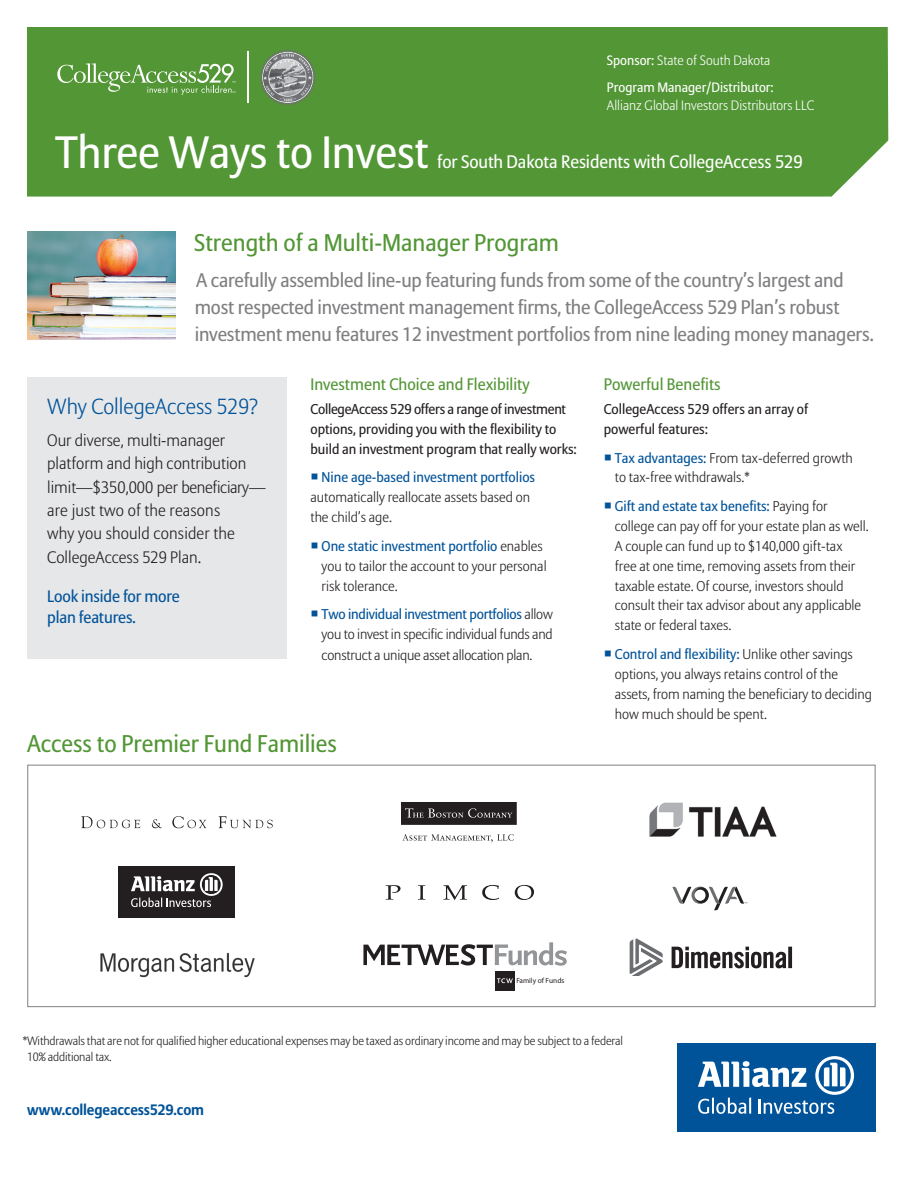
<style>
.page{position:relative;width:918px;height:1188px;background:#fff}
.page>*{position:absolute;margin:0;border:0;box-sizing:border-box;transform-origin:0 0}
.t1{font:45px "Allianz Sans";letter-spacing:-.005em;color:#fff}
.t2{font:24px "Allianz Sans";color:#529635}
.t3{font:300 21.75px "Allianz Sans";color:#015399}
.t4{font:19.5px/27px "Allianz Sans";letter-spacing:-.01em;color:#808083}
.t5{font:18px "Allianz Sans";letter-spacing:-.005em;color:#fff}
.t6{font:300 16.5px/23.4px "Allianz Sans";color:#231f20}
.t7{font:16.5px "Allianz Sans";color:#529635}
.t8{font:16.5px/21px "Allianz Sans";letter-spacing:-.01em;color:#015399}
.t9{font:700 15px "Allianz Sans";letter-spacing:-.01em;color:#015399}
.t10{font:300 14.1px/19.8px "Allianz Sans";color:#231f20}
.t11{font:14.1px/19.8px "Allianz Sans";color:#231f20}
.t12{font:13.5px/27px "Allianz Sans";color:#fff}
.t13{font:300 13.5px "Allianz Sans";color:#fff}
.t14{font:300 12px/16.5px "Allianz Sans";letter-spacing:-.01em;color:#231f20}
.t15{font:7.5px "Scala Sans LF";color:#231f20}
.s1{font-weight:300}
.s2{color:#015399}
.s3{font-weight:400;color:#015399}
</style>
<div class="page">
<div style="left:28px;top:765px;width:847px;height:242px;border:1px solid #808083"></div>
<div style="left:27px;top:377px;width:259px;height:282px;background:#e6e7e9"></div>
<div style="left:677px;top:1043px;width:199px;height:89px;background:#015399"></div>
<svg style="left:698px;top:1056px;width:156px;height:58px"></svg>
<img style="left:27px;top:231px;width:149px;height:109px">
<svg style="left:81px;top:816px;width:59px;height:12px"></svg>
<svg style="left:152px;top:819px;width:10px;height:9px"></svg>
<svg style="left:172px;top:816px;width:34px;height:12px"></svg>
<svg style="left:219px;top:816px;width:54px;height:12px"></svg>
<svg style="left:402px;top:802px;width:115px;height:23px"></svg>
<svg style="left:403px;top:834px;width:111px;height:8px"></svg>
<svg style="left:386px;top:885px;width:148px;height:15px"></svg>
<svg style="left:672px;top:887px;width:75px;height:23px"></svg>
<div style="left:119px;top:866px;width:116px;height:52px;background:#231f20"></div>
<svg style="left:131px;top:873px;width:92px;height:34px"></svg>
<img style="left:100px;top:952px;width:155px;height:26px">
<div style="left:27px;top:27px;width:861px;height:170px;background:#529635"></div>
<svg style="left:57px;top:63px;width:179px;height:32px"></svg>
<hr style="left:248px;top:52px;width:1px;height:51px;background:#fff">
<svg style="left:259px;top:49px;width:57px;height:57px"></svg>
<svg style="left:671px;top:947px;width:121px;height:22px"></svg>
<svg style="left:630px;top:938px;width:33px;height:38px"></svg>
<div style="left:495px;top:971px;width:20px;height:20px;background:#231f20"></div>
<svg style="left:497px;top:978px;width:16px;height:5px"></svg>
<svg style="left:363px;top:942px;width:204px;height:24px"></svg>
<img style="left:649px;top:802px;width:128px;height:35px">
<h1 class="t1" style="left:55px;top:126px;width:375px">Three Ways to Invest</h1>
<p class="t12" style="left:607px;top:47px;width:168px">Sponsor: <span class="s1">State of South Dakota<br></span>Program Manager/Distributor:</p>
<p class="t13" style="left:607px;top:97px;width:209px">Allianz Global Investors Distributors LLC</p>
<p class="t5" style="left:437px;top:151px;width:367px">for South Dakota Residents with CollegeAccess 529</p>
<h2 class="t2" style="left:194px;top:229px;width:366px">Strength of a Multi-Manager Program</h2>
<p class="t4" style="left:195px;top:268px;width:681px">A carefully assembled line-up featuring funds from some of the country’s largest and most respected investment management firms, the CollegeAccess 529 Plan’s robust investment menu features 12 investment portfolios from nine leading money managers.</p>
<h3 class="t3" style="left:47px;top:393px;width:213px">Why CollegeAccess 529?</h3>
<p class="t6" style="left:47px;top:429px;width:220px">Our diverse, multi-manager platform and high contribution limit—$350,000 per beneficiary— are just two of the reasons<br>why you should consider the<br>CollegeAccess 529 Plan.</p>
<p class="t8" style="left:47px;top:587px;width:134px">Look inside for more plan features.</p>
<p class="t7" style="left:311px;top:374px;width:221px">Investment Choice and Flexibility</p>
<p class="t11" style="left:310px;top:400px;width:268px">CollegeAccess 529 offers a range of investment options, providing you with the flexibility to build an investment program that really works:</p>
<p class="t10" style="left:310px;top:468px;width:226px"><span class="s2">○</span> <span class="s3">Nine age-based investment portfolios </span>automatically reallocate assets based on the child’s age.</p>
<p class="t10" style="left:322px;top:537px;width:227px;text-indent:-11px"><span class="s2">○</span> <span class="s3">One static investment portfolio</span> enables you to tailor the account to your personal risk tolerance.</p>
<p class="t10" style="left:322px;top:605px;width:233px;line-height:20.4px;text-align:justify;text-indent:-11px"><span class="s2">○</span> <span class="s3">Two individual investment portfolios</span> allow you to invest in specific individual funds and construct a unique asset allocation plan.</p>
<h2 class="t2" style="left:27px;top:729px;width:311px">Access to Premier Fund Families</h2>
<p class="t7" style="left:604px;top:374px;width:118px">Powerful Benefits</p>
<p class="t11" style="left:604px;top:400px;width:206px">CollegeAccess 529 offers an array of powerful features:</p>
<p class="t10" style="left:615px;top:448px;width:239px;text-indent:-11px"><span class="s2">○</span> <span class="s3">Tax advantages:</span> From tax-deferred growth to tax-free withdrawals.*</p>
<p class="t10" style="left:615px;top:497px;width:255px;text-indent:-11px"><span class="s2">○</span> <span class="s3">Gift and estate tax benefits:</span> Paying for college can pay off for your estate plan as well.<br>A couple can fund up to $140,000 gift-tax<br>free at one time, removing assets from their taxable estate. Of course, investors should consult their tax advisor about any applicable state or federal taxes.</p>
<p class="t10" style="left:615px;top:645px;width:259px;text-indent:-11px"><span class="s2">○</span> <span class="s3">Control and flexibility:</span> Unlike other savings options, you always retains control of the assets, from naming the beneficiary to deciding how much should be spent.</p>
<p class="t15" style="left:516px;top:976px;width:50px">Family of Funds</p>
<p class="t14" style="left:27px;top:1033px;width:598px;text-indent:-4px">*Withdrawals that are not for qualified higher educational expenses may be taxed as ordinary income and may be subject to a federal<br>10% additional tax.</p>
<p class="t9" style="left:27px;top:1100px;width:179px">www.collegeaccess529.com</p>
</div>
